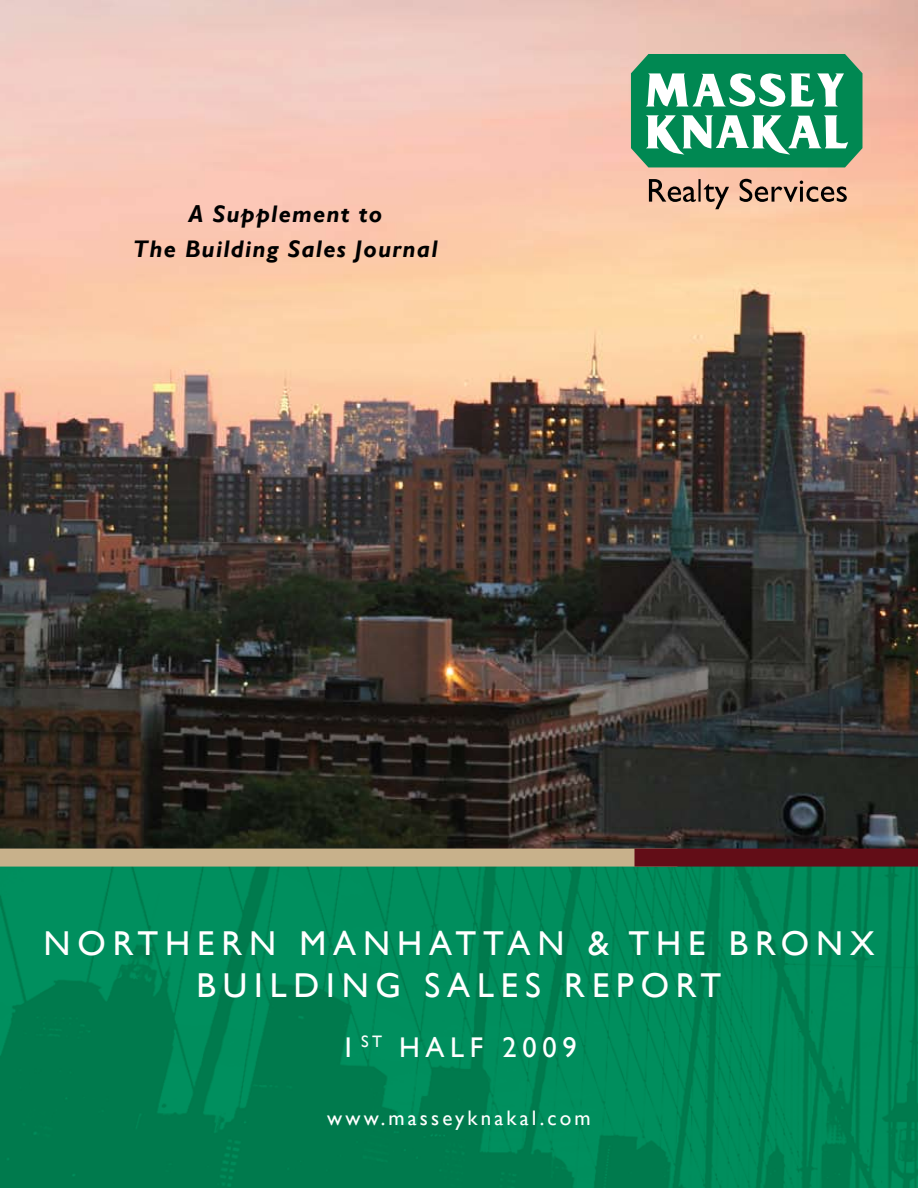
<style>
.page{position:relative;width:918px;height:1188px;background:#fff}
.page>*{position:absolute;margin:0;border:0;box-sizing:border-box;transform-origin:0 0}
.t1{font:34.5px/42px "Gill Sans";letter-spacing:.2em;color:#fff;text-align:center}
.t2{font:28.5px "Gill Sans";letter-spacing:.2em;color:#fff}
.t3{font:italic 700 24px/34.5px "Gill Sans";letter-spacing:.05em;color:#000;text-align:center}
.t4{font:21px "Gill Sans";letter-spacing:.15em;color:#fff}
</style>
<div class="page">
<img style="left:0;top:0;width:918px;height:849px">
<img style="left:0;top:867px;width:918px;height:321px">
<div style="left:0;top:849px;width:677px;height:18px;background:#c8b18b"></div>
<div style="left:634px;top:849px;width:284px;height:18px;background:#620d17"></div>
<svg style="left:649px;top:179px;width:47px;height:23px"></svg>
<hr style="left:698px;top:179px;width:3px;height:23px;background:#000">
<svg style="left:704px;top:184px;width:25px;height:25px"></svg>
<svg style="left:740px;top:179px;width:107px;height:23px;background:#b28c77"></svg>
<svg style="left:631px;top:54px;width:232px;height:113px"></svg>
<p class="t3" style="left:133px;top:197px;width:306px">A Supplement to<br>The Building Sales Journal</p>
<p class="t1" style="left:44px;top:923px;width:832px">NORTHERN MANHATTAN &amp; THE BRONX<br>BUILDING SALES REPORT</p>
<p class="t2" style="left:341px;top:1031px;width:237px">1 <sup>ST</sup> HALF 2009</p>
<p class="t4" style="left:327px;top:1106px;width:265px">www.masseyknakal.com</p>
</div>
